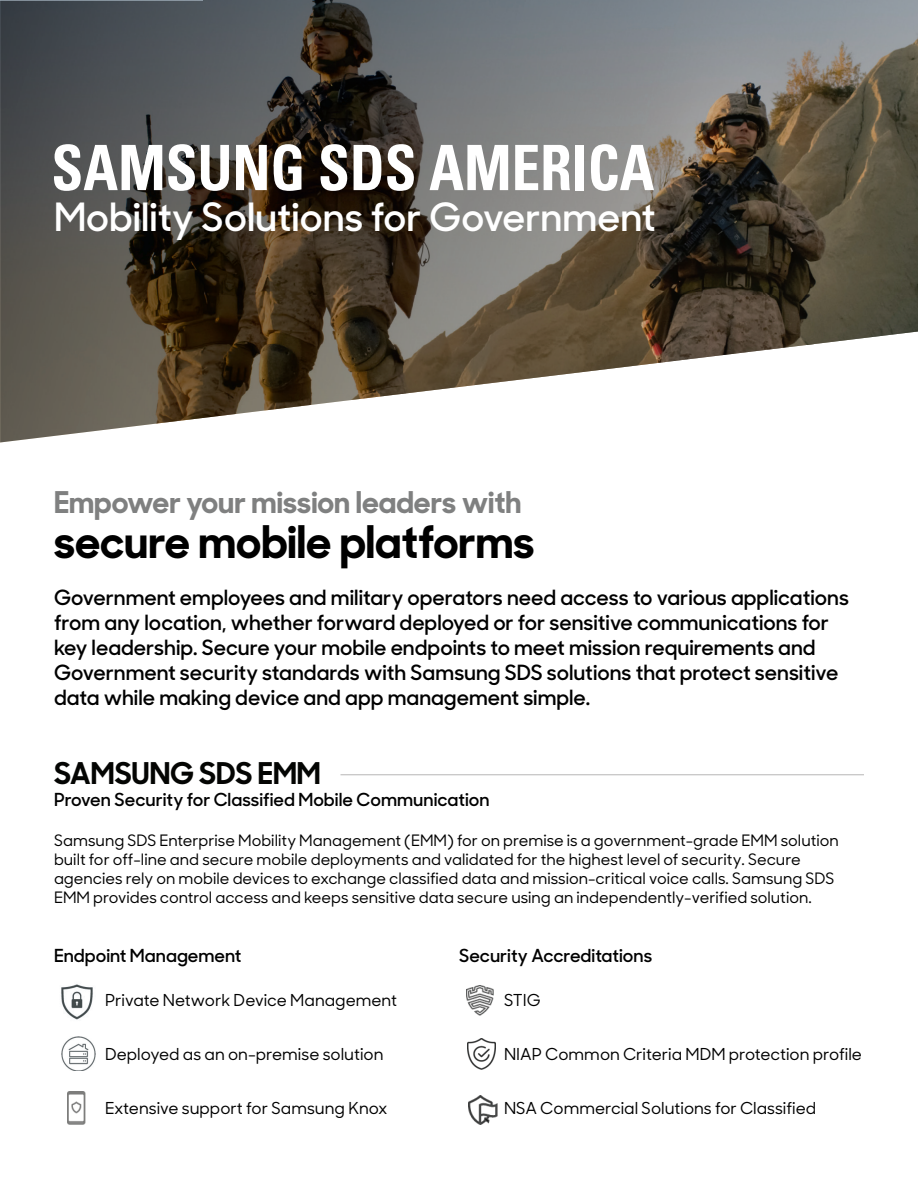
<style>
.page{position:relative;width:918px;height:1188px;background:#fff}
.page>*{position:absolute;margin:0;border:0;box-sizing:border-box;transform-origin:0 0}
.t1{font:700 45px "Sharp Sans No 1";color:#000}
.t2{font:600 39px "Sharp Sans No 1";color:#fff}
.t3{font:700 30px "Sharp Sans No 1";color:#7f8080}
.t4{font:700 30px "Sharp Sans No 1";color:#040503}
.Paragraph_Style_1{font:600 21px/25.2px "Sharp Sans No 1";color:#000}
.t5{font:600 18px "Sharp Sans No 1";color:#000}
.t6{font:500 16.5px "Sharp Sans No 1";color:#000}
.Paragraph_Style_1-2{font:500 15.75px/18.9px "Sharp Sans No 1";color:#000}
</style>
<div class="page">
<img style="left:61px;top:984px;width:32px;height:36px">
<hr style="left:340px;top:774px;width:524px;height:1px;background:#bfbebe">
<img style="left:204px;top:1px;width:714px;height:343px">
<img style="left:0;top:1px;width:204px;height:441px">
<img style="left:203px;top:344px;width:611px;height:50px">
<img style="left:203px;top:393px;width:204px;height:25px">
<img style="left:61px;top:1036px;width:35px;height:35px">
<img style="left:68px;top:1091px;width:18px;height:33px">
<img style="left:466px;top:986px;width:28px;height:30px">
<img style="left:468px;top:1038px;width:27px;height:31px">
<img style="left:469px;top:1095px;width:28px;height:29px">
<svg style="left:54px;top:144px;width:108px;height:47px"></svg>
<svg style="left:168px;top:144px;width:27px;height:47px"></svg>
<svg style="left:201px;top:145px;width:28px;height:46px"></svg>
<svg style="left:236px;top:145px;width:31px;height:45px"></svg>
<svg style="left:274px;top:144px;width:28px;height:47px"></svg>
<svg style="left:320px;top:144px;width:27px;height:47px"></svg>
<svg style="left:354px;top:144px;width:60px;height:47px"></svg>
<svg style="left:430px;top:145px;width:78px;height:45px"></svg>
<svg style="left:515px;top:145px;width:23px;height:45px"></svg>
<svg style="left:544px;top:145px;width:26px;height:45px"></svg>
<div style="left:576px;top:145px;width:8px;height:45px;background:#fff"></div>
<svg style="left:591px;top:144px;width:63px;height:47px"></svg>
<p class="t2" style="left:54px;top:186px;width:603px">Mobility Solutions for Government</p>
<p class="t3" style="left:54px;top:477px;width:469px">Empower your mission leaders with</p>
<p class="t1" style="left:54px;top:504px;width:482px">secure mobile platforms</p>
<p class="Paragraph_Style_1" style="left:54px;top:583px;width:796px">Government employees and military operators need access to various applications from any location, whether forward deployed or for sensitive communications for key leadership. Secure your mobile endpoints to meet mission requirements and Government security standards with Samsung SDS solutions that protect sensitive data while making device and app management simple.</p>
<p class="t4" style="left:54px;top:748px;width:268px">SAMSUNG SDS EMM</p>
<p class="t5" style="left:54px;top:785px;width:437px">Proven Security for Classified Mobile Communication</p>
<p class="Paragraph_Style_1-2" style="left:54px;top:830px;width:786px">Samsung SDS Enterprise Mobility Management (EMM) for on premise is a government-grade EMM solution built for off-line and secure mobile deployments and validated for the highest level of security. Secure agencies rely on mobile devices to exchange classified data and mission-critical voice calls. Samsung SDS EMM provides control access and keeps sensitive data secure using an independently-verified solution.</p>
<p class="t5" style="left:54px;top:942px;width:189px">Endpoint Management</p>
<p class="t5" style="left:459px;top:942px;width:195px">Security Accreditations</p>
<p class="t6" style="left:504px;top:988px;width:38px">STIG</p>
<p class="t6" style="left:105px;top:988px;width:293px">Private Network Device Management</p>
<p class="t6" style="left:105px;top:1042px;width:280px">Deployed as an on-premise solution</p>
<p class="t6" style="left:105px;top:1096px;width:284px">Extensive support for Samsung Knox</p>
<p class="t6" style="left:504px;top:1042px;width:360px">NIAP Common Criteria MDM protection profile</p>
<p class="t6" style="left:504px;top:1096px;width:314px">NSA Commercial Solutions for Classified</p>
</div>
